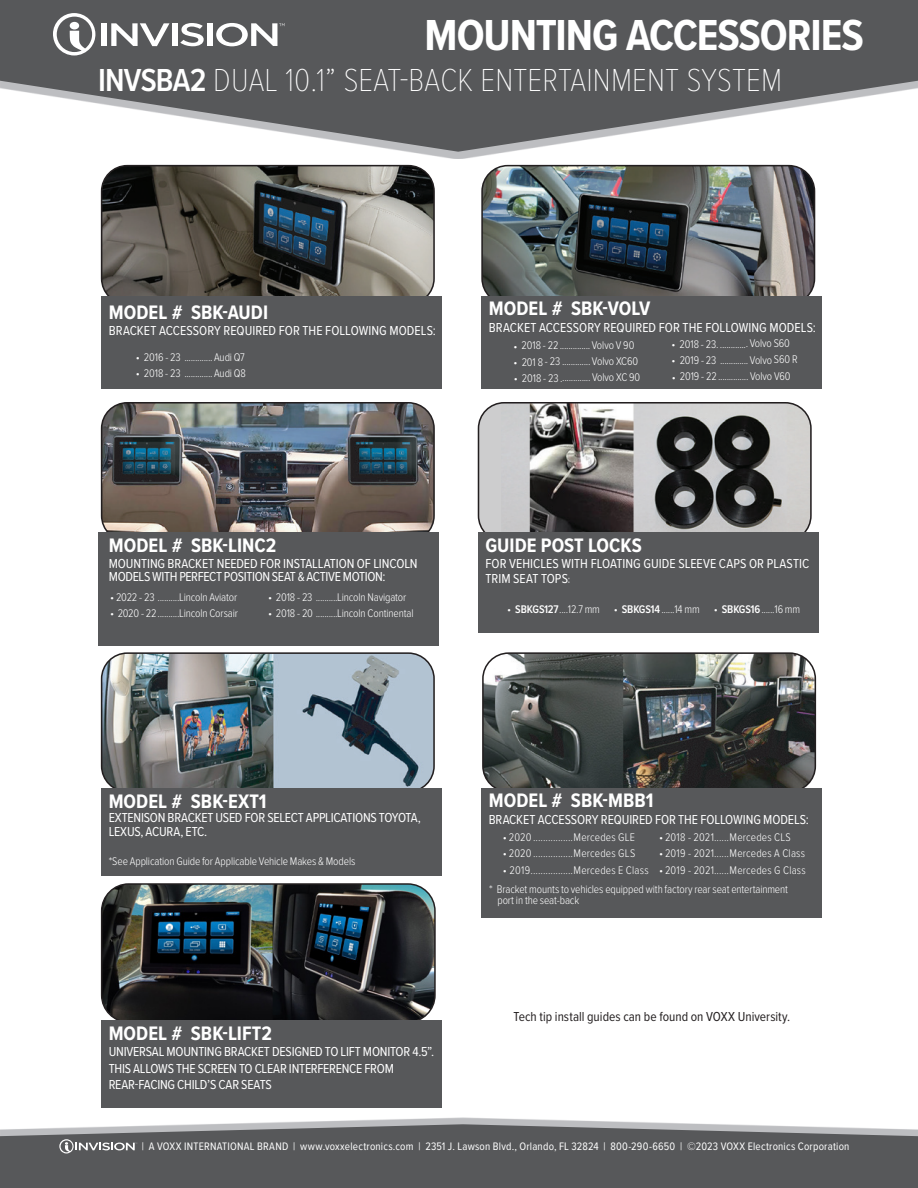
<style>
.page{position:relative;width:918px;height:1188px;background:#fff}
.page>*{position:absolute;margin:0;border:0;box-sizing:border-box;transform-origin:0 0}
.t1{font:700 45px "Proxima Nova Cond";letter-spacing:-.025em;color:#fff}
.t2{font:100 33px "Proxima Nova Cond";letter-spacing:.005em;color:#fff}
.t3{font:700 20.25px "Proxima Nova Cond";letter-spacing:.005em;color:#fff}
.t4{font:13.5px/14.9px "Proxima Nova Cond";letter-spacing:-.01em;color:#fff}
.t5{font:13.5px "Proxima Nova Cond";color:#231f20}
.body_text{font:300 11.55px "Proxima Nova Cond";letter-spacing:-.01em;color:#fff}
.body_text-2{font:300 11.55px "Proxima Nova Cond";letter-spacing:.015em;color:#fff}
.body_text-3{font:300 11.55px "Proxima Nova Cond";letter-spacing:.02em;color:#fff}
.body_text-4{font:300 11.4px "Proxima Nova Cond";color:#fff}
.t6{font:11.25px "Proxima Nova Cond";letter-spacing:.02em;color:#fff}
.s1{font-weight:600}
.s2{font-family:"Acumin Pro Extra Cond";font-size:10.8px}
</style>
<div class="page">
<div style="left:0;top:1117px;width:918px;height:64px;background:#a8a9ad;opacity:.75"></div>
<svg style="left:0;top:1124px;width:918px;height:64px;background:#626365"></svg>
<svg style="left:59px;top:1139px;width:78px;height:14px"></svg>
<div style="left:0;top:7px;width:918px;height:152px;background:#a8a9ad;opacity:.75"></div>
<svg style="left:0;top:0;width:918px;height:152px;fill:#57585a"></svg>
<img style="left:102px;top:886px;width:171px;height:134px">
<img style="left:273px;top:886px;width:160px;height:134px">
<div style="left:101px;top:883px;width:335px;height:140px;border:2px solid #231f20;border-radius:27px"></div>
<div style="left:101px;top:1020px;width:340px;height:87px;background:#57585a"></div>
<img style="left:102px;top:655px;width:332px;height:134px">
<div style="left:101px;top:652px;width:334px;height:140px;border:2px solid #231f20;border-radius:26px"></div>
<img style="left:483px;top:655px;width:332px;height:134px">
<div style="left:482px;top:652px;width:334px;height:140px;border:2px solid #231f20;border-radius:26px"></div>
<div style="left:101px;top:789px;width:340px;height:87px;background:#57585a"></div>
<div style="left:482px;top:789px;width:340px;height:129px;background:#57585a"></div>
<img style="left:102px;top:403px;width:330px;height:129px">
<div style="left:101px;top:402px;width:334px;height:140px;border:2px solid #231f20;border-radius:26px"></div>
<div style="left:479px;top:403px;width:332px;height:138px;background:#cdcdce;border-radius:26px"></div>
<img style="left:529px;top:404px;width:280px;height:128px">
<div style="left:478px;top:402px;width:334px;height:140px;border:2px solid #231f20;border-radius:26px"></div>
<div style="left:478px;top:532px;width:340px;height:100px;background:#57585a"></div>
<img style="left:102px;top:166px;width:332px;height:131px">
<div style="left:101px;top:165px;width:334px;height:140px;border:2px solid #231f20;border-radius:26px"></div>
<div style="left:101px;top:297px;width:340px;height:92px;background:#57585a"></div>
<img style="left:482px;top:166px;width:333px;height:131px">
<div style="left:481px;top:165px;width:334px;height:140px;border:2px solid #231f20;border-radius:26px"></div>
<div style="left:482px;top:297px;width:340px;height:92px;background:#57585a"></div>
<svg style="left:53px;top:13px;width:43px;height:42px"></svg>
<div style="left:70px;top:22px;width:9px;height:7px;background:#fff;border-radius:50%"></div>
<div style="left:101px;top:23px;width:5px;height:23px;background:#fff"></div>
<svg style="left:111px;top:23px;width:59px;height:23px"></svg>
<div style="left:172px;top:23px;width:5px;height:23px;background:#fff"></div>
<svg style="left:180px;top:23px;width:24px;height:23px"></svg>
<div style="left:207px;top:23px;width:5px;height:23px;background:#fff"></div>
<svg style="left:216px;top:23px;width:69px;height:23px"></svg>
<div style="left:98px;top:532px;width:340px;height:113px;background:#57585a"></div>
<p class="t1" style="left:425px;top:2px;width:441px">MOUNTING ACCESSORIES</p>
<p class="t2" style="left:98px;top:56px;width:685px"><span class="s1">INVSBA2</span> DUAL 10.1” SEAT-BACK ENTERTAINMENT SYSTEM</p>
<p class="t3" style="left:109px;top:298px;width:161px">MODEL # SBK-AUDI</p>
<p class="t4" style="left:109px;top:323px;width:329px">BRACKET ACCESSORY REQUIRED FOR THE FOLLOWING MODELS:</p>
<p class="body_text" style="left:136px;top:349px;width:111px">• 2016 - 23 ............. Audi Q7</p>
<p class="body_text" style="left:136px;top:365px;width:112px">• 2018 - 23 .............Audi Q8</p>
<p class="t3" style="left:489px;top:294px;width:163px">MODEL # SBK-VOLV</p>
<p class="t4" style="left:489px;top:319px;width:329px">BRACKET ACCESSORY REQUIRED FOR THE FOLLOWING MODELS:</p>
<p class="body_text-4" style="left:513px;top:338px;width:123px;rotate:-1deg">• 2018 - 22..............Volvo V 90</p>
<p class="body_text-4" style="left:513px;top:354px;width:126px;rotate:-1deg">• 201 8 - 23 ............. Volvo XC60</p>
<p class="body_text-4" style="left:514px;top:370px;width:128px;rotate:-1deg">• 2018 - 23 ..............Volvo XC 90</p>
<p class="body_text-4" style="left:671px;top:336px;width:120px;rotate:-1deg">• 2018 - 23. .............Volvo S60</p>
<p class="body_text-4" style="left:671px;top:353px;width:128px;rotate:-1deg">• 2019 - 23 .............Volvo S60 R</p>
<p class="body_text-4" style="left:672px;top:369px;width:120px;rotate:-1deg">• 2019 - 22.............. Volvo V60</p>
<p class="t3" style="left:109px;top:530px;width:169px">MODEL # SBK-LINC2</p>
<p class="t4" style="left:109px;top:556px;width:310px;line-height:13.5px">MOUNTING BRACKET NEEDED FOR INSTALLATION OF LINCOLN<br>MODELS WITH PERFECT POSITION SEAT &amp; ACTIVE MOTION:</p>
<p class="body_text" style="left:110px;top:589px;width:129px">• 2022 - 23 ..........Lincoln Aviator</p>
<p class="body_text" style="left:110px;top:605px;width:129px">• 2020 - 22..........Lincoln Corsair</p>
<p class="body_text" style="left:268px;top:589px;width:139px">• 2018 - 23 ..........Lincoln Navigator</p>
<p class="body_text" style="left:268px;top:605px;width:147px">• 2018 - 20 ..........Lincoln Continental</p>
<p class="t3" style="left:485px;top:530px;width:158px">GUIDE POST LOCKS</p>
<p class="t4" style="left:485px;top:555px;width:325px">FOR VEHICLES WITH FLOATING GUIDE SLEEVE CAPS OR PLASTIC<br>TRIM SEAT TOPS<span class="s2">:</span></p>
<p class="body_text" style="left:507px;top:600px;width:94px">• <span class="s1">SBKGS127</span>....12.7 mm</p>
<p class="body_text" style="left:614px;top:600px;width:88px">• <span class="s1">SBKGS14</span>......14 mm</p>
<p class="body_text" style="left:714px;top:600px;width:88px">• <span class="s1">SBKGS16</span>......16 mm</p>
<p class="t3" style="left:109px;top:786px;width:159px">MODEL # SBK-EXT1</p>
<p class="t4" style="left:109px;top:809px;width:314px">EXTENISON BRACKET USED FOR SELECT APPLICATIONS TOYOTA,<br>LEXUS, ACURA, ETC.</p>
<p class="body_text" style="left:109px;top:852px;width:248px">*See Application Guide for Applicable Vehicle Makes &amp; Models</p>
<p class="t3" style="left:109px;top:1018px;width:165px">MODEL # SBK-LIFT2</p>
<p class="t4" style="left:109px;top:1043px;width:327px;line-height:16.5px">UNIVERSAL MOUNTING BRACKET DESIGNED TO LIFT MONITOR 4.5”.<br>THIS ALLOWS THE SCREEN TO CLEAR INTERFERENCE FROM</p>
<p class="t4" style="left:109px;top:1077px;width:165px">REAR-FACING CHILD’S CAR SEATS</p>
<p class="t3" style="left:489px;top:786px;width:166px">MODEL # SBK-MBB1</p>
<p class="t4" style="left:489px;top:811px;width:322px">BRACKET ACCESSORY REQUIRED FOR THE FOLLOWING MODELS:</p>
<p class="body_text-2" style="left:503px;top:829px;width:134px">• 2020................Mercedes GLE</p>
<p class="body_text-2" style="left:503px;top:845px;width:134px">• 2020................Mercedes GLS</p>
<p class="body_text-3" style="left:503px;top:861px;width:147px">• 2019.................Mercedes E Class</p>
<p class="body_text-3" style="left:659px;top:829px;width:133px">• 2018 - 2021......Mercedes CLS</p>
<p class="body_text-2" style="left:659px;top:845px;width:148px">• 2019 - 2021......Mercedes A Class</p>
<p class="body_text-2" style="left:659px;top:861px;width:148px">• 2019 - 2021......Mercedes G Class</p>
<p class="body_text" style="left:489px;top:881px;width:300px">* Bracket mounts to vehicles equipped with factory rear seat entertainment</p>
<p class="body_text" style="left:497px;top:892px;width:83px">port in the seat-back</p>
<p class="t5" style="left:513px;top:1006px;width:278px">Tech tip install guides can be found on VOXX University.</p>
<p class="t6" style="left:142px;top:1138px;width:709px">| A VOXX INTERNATIONAL BRAND | www.voxxelectronics.com | 2351 J. Lawson Blvd., Orlando, FL 32824 | 800-290-6650 | ©2023 VOXX Electronics Corporation</p>
</div>
